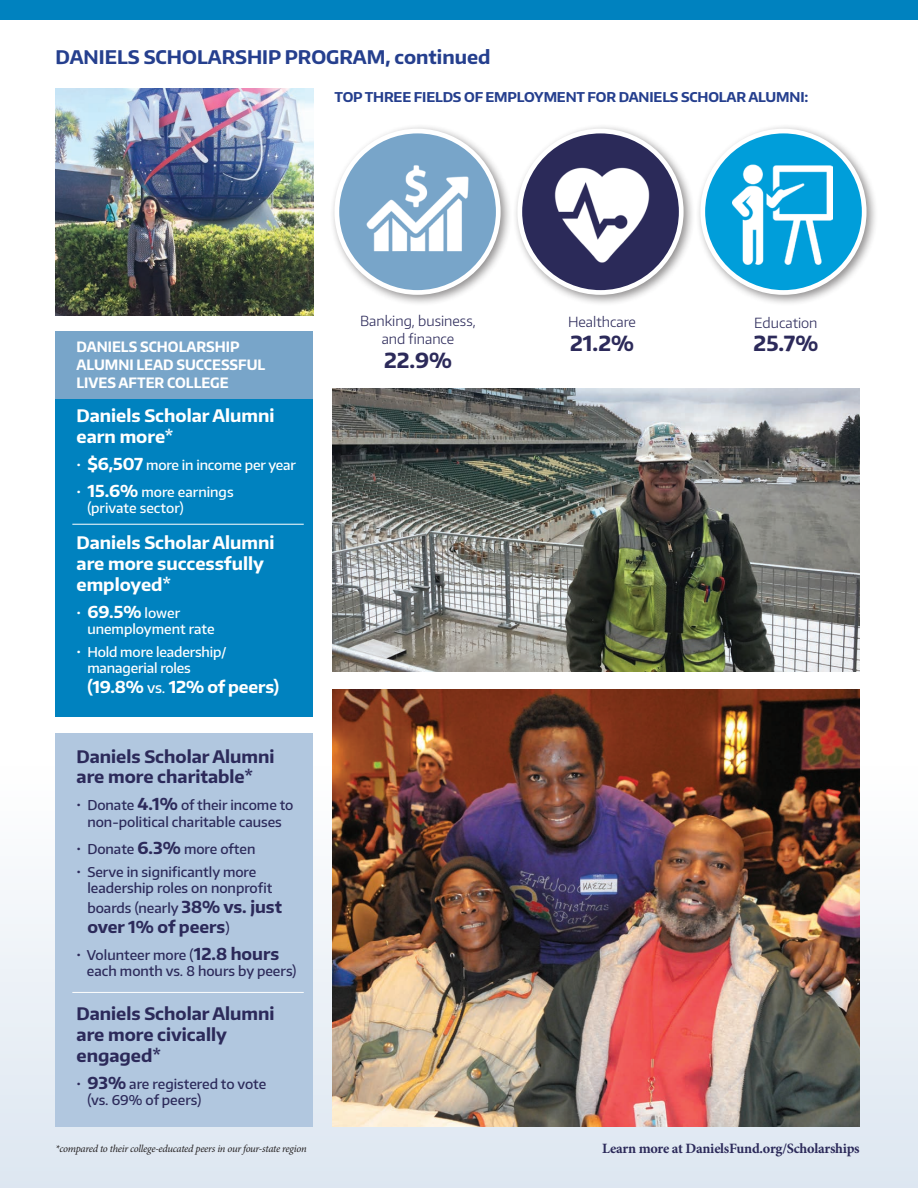
<style>
.page{position:relative;width:918px;height:1188px;background:#fff}
.page>*{position:absolute;margin:0;border:0;box-sizing:border-box;transform-origin:0 0}
.t1{font:700 20.85px "Encode Sans";color:#2c2a5a}
.t2{font:700 18.75px "Encode Sans";color:#253f8e}
.t3{font:700 17.25px/20.7px "Encode Sans";color:#2c2a5a}
.t4{font:700 17.25px/20.7px "Encode Sans";color:#fff}
.t5{font:700 16.5px "Encode Sans";letter-spacing:-.01em;color:#fff}
.t6{font:700 16.5px "Encode Sans";color:#2c2a5a}
.t7{font:700 14.25px/17.9px "Encode Sans";color:#fff;scale:.95 1}
.t8{font:700 14.25px "Minion Pro";letter-spacing:-.015em;color:#2c2a5a}
.t9{font:300 13.95px/18.5px "Encode Sans";color:#2c2a5a;text-align:center}
.t10{font:500 13.5px/16.2px "Encode Sans";color:#2c2a5a}
.t11{font:500 13.5px/16.2px "Encode Sans";letter-spacing:-.01em;color:#fff}
.t12{font:700 13.5px "Encode Sans";letter-spacing:-.01em;color:#253f8e}
.t13{font:italic 10.5px "Minion Pro";letter-spacing:-.03em;color:#231f20}
.s1{font-weight:700;font-size:16.5px}
.s2{font-weight:500;font-size:14.25px}
.s3{font-weight:500;font-size:13.5px}
</style>
<div class="page">
<div style="left:0;top:766px;width:918px;height:422px;background:linear-gradient(to bottom,#fff,#dce5f0)"></div>
<div style="left:56px;top:355px;width:257px;height:362px;background:#0082bf"></div>
<div style="left:56px;top:733px;width:257px;height:393px;background:#b1c7df"></div>
<img style="left:56px;top:88px;width:257px;height:228px">
<img style="left:332px;top:389px;width:528px;height:282px">
<img style="left:332px;top:689px;width:528px;height:437px">
<div style="left:56px;top:331px;width:257px;height:68px;background:#78a5c9"></div>
<hr style="left:72px;top:524px;width:232px;height:1px;background:#fff">
<hr style="left:72px;top:992px;width:232px;height:1px;background:#fff">
<div style="left:329px;top:123px;width:184px;height:184px;background:#231f20;opacity:.5"></div>
<div style="left:337px;top:131px;width:161px;height:161px;background:#78a5c9;border-radius:50%"></div>
<img style="left:366px;top:165px;width:103px;height:87px">
<div style="left:335px;top:129px;width:166px;height:166px;border:5px solid #fff;border-radius:50%"></div>
<div style="left:695px;top:123px;width:184px;height:184px;background:#231f20;opacity:.5"></div>
<div style="left:703px;top:131px;width:161px;height:161px;background:#009eda;border-radius:50%"></div>
<img style="left:732px;top:164px;width:100px;height:100px">
<div style="left:700px;top:129px;width:167px;height:166px;border:5px solid #fff;border-radius:50%"></div>
<div style="left:512px;top:123px;width:184px;height:184px;background:#231f20;opacity:.5"></div>
<div style="left:520px;top:131px;width:161px;height:161px;background:#2b2a59;border-radius:50%"></div>
<img style="left:554px;top:167px;width:96px;height:96px">
<div style="left:517px;top:129px;width:167px;height:166px;border:5px solid #fff;border-radius:50%"></div>
<div style="left:0;top:0;width:918px;height:19px;background:#0082bf"></div>
<h2 class="t2" style="left:56px;top:45px;width:436px">DANIELS SCHOLARSHIP PROGRAM, continued</h2>
<p class="t12" style="left:334px;top:88px;width:475px">TOP THREE FIELDS OF EMPLOYMENT FOR DANIELS SCHOLAR ALUMNI:</p>
<p class="t7" style="left:77px;top:338px;width:200px">DANIELS SCHOLARSHIP<br>ALUMNI LEAD SUCCESSFUL<br>LIVES AFTER COLLEGE</p>
<p class="t4" style="left:77px;top:405px;width:200px">Daniels Scholar Alumni earn more*</p>
<p class="t11" style="left:77px;top:456px;width:221px">• <span class="s1">$6,507</span> more in income per year</p>
<p class="t11" style="left:87px;top:483px;width:148px;text-indent:-11px">• <span class="s1">15.6%</span> more earnings (private sector)</p>
<p class="t4" style="left:77px;top:532px;width:200px">Daniels Scholar Alumni are more successfully employed*</p>
<p class="t11" style="left:87px;top:604px;width:129px;text-indent:-11px">• <span class="s1">69.5%</span> lower unemployment rate</p>
<p class="t11" style="left:87px;top:644px;width:141px;text-indent:-11px">• Hold more leadership/ managerial roles</p>
<p class="t5" style="left:87px;top:676px;width:193px">(19.8% <span class="s2">vs.</span> 12% of peers)</p>
<p class="t3" style="left:77px;top:745px;width:200px">Daniels Scholar Alumni are more charitable*</p>
<p class="t10" style="left:77px;top:797px;width:218px;text-align:center">• Donate <span class="s1">4.1%</span> of their income to non-political charitable causes</p>
<p class="t10" style="left:77px;top:840px;width:180px">• Donate <span class="s1">6.3%</span> more often</p>
<p class="t10" style="left:87px;top:863px;width:187px;text-indent:-11px">• Serve in significantly more leadership roles on nonprofit</p>
<p class="t10" style="left:87px;top:899px;width:196px">boards (nearly <span class="s1">38% vs. just</span></p>
<p class="t6" style="left:87px;top:916px;width:144px">over 1% of peers<span class="s3">)</span></p>
<p class="t10" style="left:87px;top:946px;width:211px;text-indent:-10px">• Volunteer more (<span class="s1">12.8 hours </span>each month vs. 8 hours by peers)</p>
<p class="t3" style="left:77px;top:1003px;width:200px">Daniels Scholar Alumni are more civically engaged*</p>
<p class="t10" style="left:87px;top:1075px;width:180px;text-indent:-11px">• <span class="s1">93%</span> are registered to vote (vs. 69% of peers)</p>
<p class="t13" style="left:56px;top:1141px;width:253px">*compared to their college-educated peers in our four-state region</p>
<p class="t9" style="left:360px;top:311px;width:117px">Banking, business, and finance</p>
<h1 class="t1" style="left:384px;top:347px;width:69px">22.9%</h1>
<p class="t9" style="left:568px;top:312px;width:69px">Healthcare</p>
<h1 class="t1" style="left:570px;top:329px;width:65px">21.2%</h1>
<p class="t9" style="left:754px;top:313px;width:65px">Education</p>
<h1 class="t1" style="left:754px;top:330px;width:66px">25.7%</h1>
<p class="t8" style="left:602px;top:1138px;width:259px">Learn more at DanielsFund.org/Scholarships</p>
</div>
